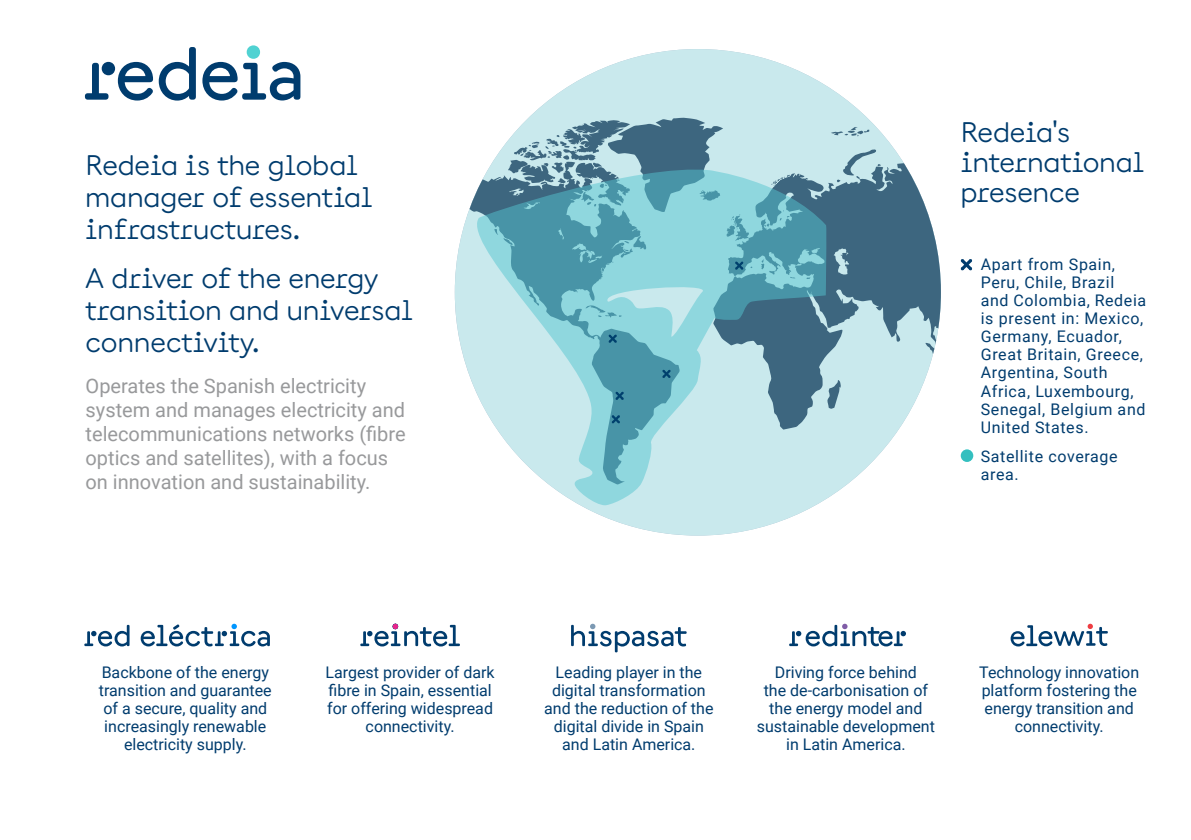
<style>
.page{position:relative;width:1191px;height:840px;background:#fff}
.page>*{position:absolute;margin:0;border:0;box-sizing:border-box;transform-origin:0 0}
.t1{font:28px/32px "Documan";color:#003c6e}
.Body{font:20px/24px "Roboto";color:#98999b}
.Body_S{font:16px/18px "Roboto";color:#003c6e;text-align:center}
.Body_S-2{font:16px/18px "Roboto";letter-spacing:.04em;color:#003c6e}
</style>
<div class="page">
<svg style="left:85px;top:63px;width:23px;height:37px"></svg>
<svg style="left:118px;top:62px;width:35px;height:38px"></svg>
<svg style="left:159px;top:47px;width:37px;height:53px"></svg>
<div style="left:102px;top:62px;width:13px;height:13px;background:#003c6e;border-radius:50%"></div>
<div style="left:247px;top:45px;width:13px;height:14px;background:#50d2d2;border-radius:50%"></div>
<svg style="left:202px;top:62px;width:98px;height:38px"></svg>
<svg style="left:84px;top:624px;width:46px;height:22px"></svg>
<svg style="left:141px;top:623px;width:129px;height:23px"></svg>
<svg style="left:360px;top:623px;width:100px;height:23px"></svg>
<svg style="left:571px;top:623px;width:115px;height:29px"></svg>
<svg style="left:789px;top:623px;width:117px;height:23px"></svg>
<svg style="left:1010px;top:623px;width:97px;height:23px"></svg>
<svg style="left:960px;top:259px;width:12px;height:11px"></svg>
<svg style="left:960px;top:449px;width:13px;height:12px"></svg>
<svg style="left:529px;top:49px;width:337px;height:486px;fill:#c9e9ed"></svg>
<svg style="left:455px;top:117px;width:486px;height:367px"></svg>
<svg style="left:477px;top:169px;width:349px;height:336px;background:#90c4ce"></svg>
<svg style="left:735px;top:261px;width:8px;height:8px"></svg>
<svg style="left:608px;top:334px;width:9px;height:8px"></svg>
<svg style="left:662px;top:369px;width:8px;height:9px"></svg>
<svg style="left:615px;top:391px;width:8px;height:8px"></svg>
<svg style="left:612px;top:415px;width:8px;height:8px"></svg>
<h1 class="t1" style="left:86px;top:145px;width:289px">Redeia is the global manager of essential infrastructures.</h1>
<h1 class="t1" style="left:86px;top:258px;width:329px">A driver of the energy transition and universal connectivity.</h1>
<p class="Body" style="left:86px;top:372px;width:321px">Operates the Spanish electricity system and manages electricity and telecommunications networks (fibre optics and satellites), with a focus on innovation and sustainability.</p>
<h1 class="t1" style="left:960px;top:113px;width:185px;line-height:30px">Redeia's international presence</h1>
<p class="Body_S-2" style="left:980px;top:255px;width:167px">Apart from Spain,<br>Peru, Chile, Brazil<br>and Colombia, Redeia is present in: Mexico,<br>Germany, Ecuador,<br>Great Britain, Greece,<br>Argentina, South<br>Africa, Luxembourg,<br>Senegal, Belgium and<br>United States.</p>
<p class="Body_S-2" style="left:980px;top:446px;width:138px">Satellite coverage area.</p>
<p class="Body_S" style="left:99px;top:662px;width:174px">Backbone of the energy transition and guarantee of a secure, quality and increasingly renewable electricity supply.</p>
<p class="Body_S" style="left:325px;top:662px;width:171px">Largest provider of dark fibre in Spain, essential for offering widespread connectivity.</p>
<p class="Body_S" style="left:544px;top:662px;width:171px">Leading player in the digital transformation and the reduction of the digital divide in Spain and Latin America.</p>
<p class="Body_S" style="left:757px;top:662px;width:180px">Driving force behind<br>the de-carbonisation of the energy model and sustainable development in Latin America.</p>
<p class="Body_S" style="left:979px;top:662px;width:161px">Technology innovation platform fostering the energy transition and connectivity.</p>
</div>
